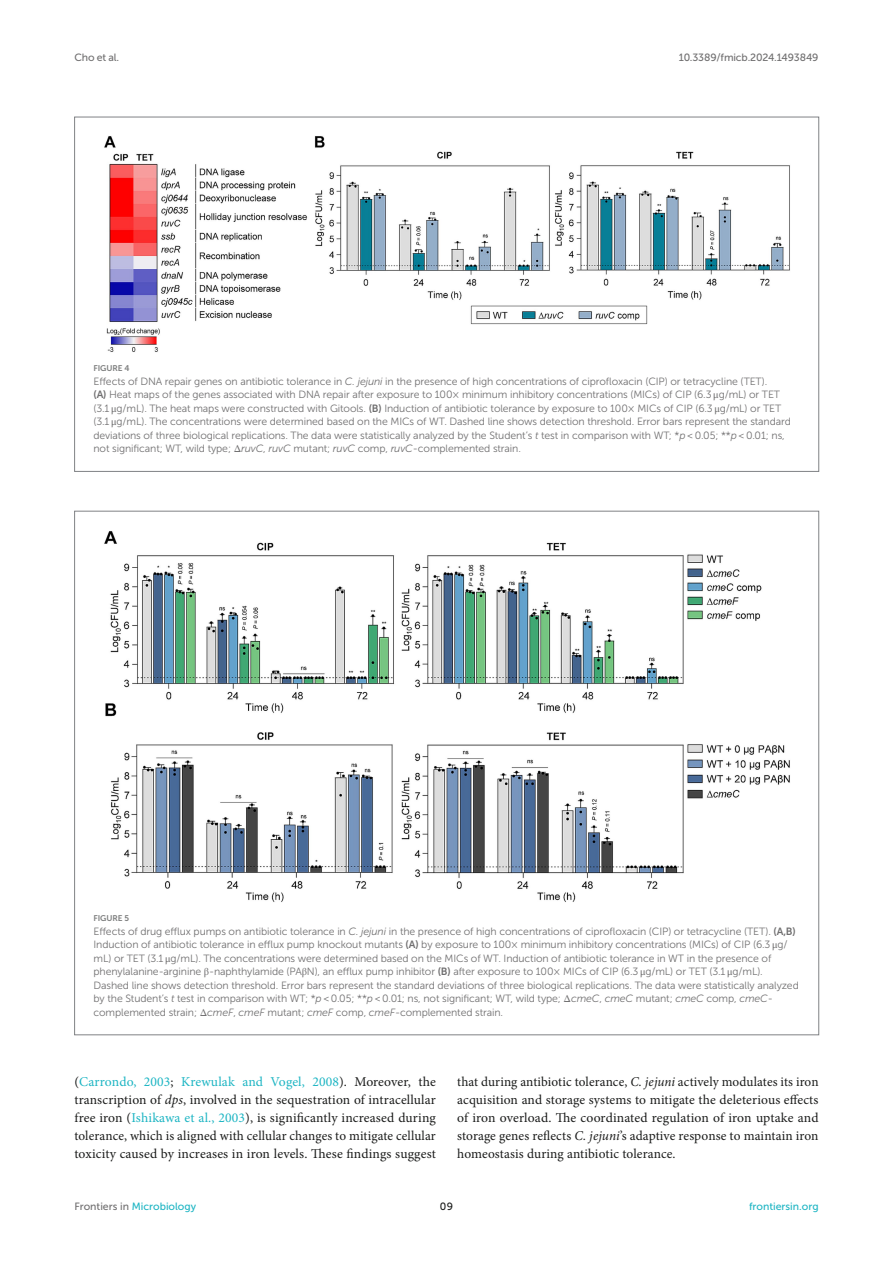
<style>
.page{position:relative;width:893px;height:1263px;background:#fff}
.page>*{position:absolute;margin:0;border:0;box-sizing:border-box;transform-origin:0 0}
.TEXT{font:13.5px/18px "Minion Pro";letter-spacing:.01em;color:#1b1c1b;text-align:justify}
.FIG_LEG{font:10.5px/13.5px "Museo Sans 300";letter-spacing:-.01em;color:#706f70}
.t1{font:10.5px "Museo Sans 500";color:#1db5c3}
.t2{font:10.5px "Museo Sans 500";letter-spacing:-.015em;color:#706f70}
.t3{font:10.5px "Museo Sans 500";color:#1b1c1b}
.FIG_HD{font:8.25px "Museo Sans 700";letter-spacing:-.01em;color:#7e7f7f}
.s1{font-style:italic}
.s2{font-family:"Museo Sans 700"}
.s3{font-family:"STIX General"}
.s4{color:#1db5c3}
.s5{color:#706f70}
</style>
<div class="page">
<img style="left:104px;top:136px;width:686px;height:216px">
<img style="left:104px;top:531px;width:686px;height:371px">
<p class="t2" style="left:74px;top:51px;width:46px">Cho et al.</p>
<p class="t2" style="left:679px;top:51px;width:141px">10.3389/fmicb.2024.1493849</p>
<p class="FIG_HD" style="left:94px;top:364px;width:37px">FIGURE 4</p>
<p class="FIG_LEG" style="left:94px;top:375px;width:699px">Effects of DNA repair genes on antibiotic tolerance in <span class="s1">C. jejuni</span> in the presence of high concentrations of ciprofloxacin (CIP) or tetracycline (TET).<br><span class="s2">(A)</span> Heat maps of the genes associated with DNA repair after exposure to 100× minimum inhibitory concentrations (MICs) of CIP (6.3 <span class="s3">μ</span>g/mL) or TET (3.1 <span class="s3">μ</span>g/mL). The heat maps were constructed with Gitools. <span class="s2">(B)</span> Induction of antibiotic tolerance by exposure to 100× MICs of CIP (6.3 <span class="s3">μ</span>g/mL) or TET (3.1 <span class="s3">μ</span>g/mL). The concentrations were determined based on the MICs of WT. Dashed line shows detection threshold. Error bars represent the standard deviations of three biological replications. The data were statistically analyzed by the Student’s <span class="s1">t</span> test in comparison with WT; *<span class="s1">p</span> &lt; 0.05; **<span class="s1">p</span> &lt; 0.01; ns, not significant; WT, wild type; <span class="s3">Δ</span><span class="s1">ruvC</span>, <span class="s1">ruvC</span> mutant; <span class="s1">ruvC</span> comp, <span class="s1">ruvC</span>-complemented strain.</p>
<p class="FIG_HD" style="left:94px;top:914px;width:37px">FIGURE 5</p>
<p class="FIG_LEG" style="left:94px;top:924px;width:707px">Effects of drug efflux pumps on antibiotic tolerance in <span class="s1">C. jejuni</span> in the presence of high concentrations of ciprofloxacin (CIP) or tetracycline (TET). <span class="s2">(A,B)<br></span>Induction of antibiotic tolerance in efflux pump knockout mutants <span class="s2">(A)</span> by exposure to 100× minimum inhibitory concentrations (MICs) of CIP (6.3 <span class="s3">μ</span>g/ mL) or TET (3.1 <span class="s3">μ</span>g/mL). The concentrations were determined based on the MICs of WT. Induction of antibiotic tolerance in WT in the presence of phenylalanine-arginine <span class="s3">β</span>-naphthylamide (PA<span class="s3">β</span>N), an efflux pump inhibitor <span class="s2">(B)</span> after exposure to 100× MICs of CIP (6.3 <span class="s3">μ</span>g/mL) or TET (3.1 <span class="s3">μ</span>g/mL).<br>Dashed line shows detection threshold. Error bars represent the standard deviations of three biological replications. The data were statistically analyzed by the Student’s <span class="s1">t</span> test in comparison with WT; *<span class="s1">p</span> &lt; 0.05; **<span class="s1">p</span> &lt; 0.01; ns, not significant; WT, wild type; <span class="s3">Δ</span><span class="s1">cmeC</span>, <span class="s1">cmeC</span> mutant; <span class="s1">cmeC</span> comp, <span class="s1">cmeC&shy;</span>complemented strain; <span class="s3">Δ</span><span class="s1">cmeF</span>, <span class="s1">cmeF</span> mutant; <span class="s1">cmeF</span> comp, <span class="s1">cmeF</span>-complemented strain.</p>
<p class="TEXT" style="left:74px;top:1073px;width:363px">(<span class="s4">Carrondo, 2003</span>; <span class="s4">Krewulak and Vogel, 2008</span>). Moreover, the transcription of <span class="s1">dps</span>, involved in the sequestration of intracellular free iron (<span class="s4">Ishikawa et al., 2003</span>), is significantly increased during tolerance, which is aligned with cellular changes to mitigate cellular toxicity caused by increases in iron levels. These findings suggest</p>
<p class="TEXT" style="left:457px;top:1073px;width:363px">that during antibiotic tolerance, <span class="s1">C. jejuni</span> actively modulates its iron acquisition and storage systems to mitigate the deleterious effects of iron overload. The coordinated regulation of iron uptake and storage genes reflects <span class="s1">C. jejuni</span>’s adaptive response to maintain iron homeostasis during antibiotic tolerance.</p>
<p class="t1" style="left:74px;top:1200px;width:123px"><span class="s5">Frontiers in</span> Microbiology</p>
<p class="t3" style="left:440px;top:1200px;width:15px">09</p>
<p class="t1" style="left:749px;top:1200px;width:71px">frontiersin.org</p>
</div>
